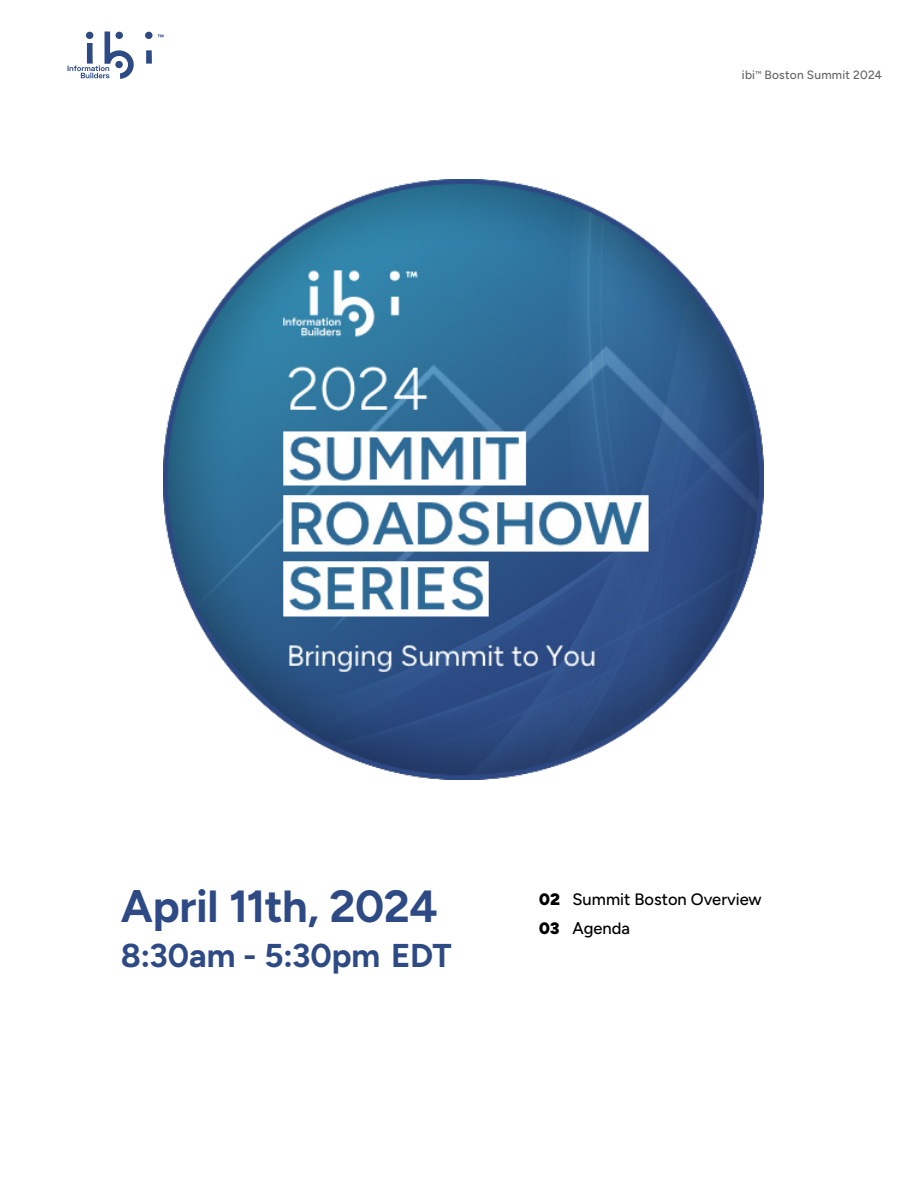
<style>
.page{position:relative;width:918px;height:1188px;background:#fff}
.page>*{position:absolute;margin:0;border:0;box-sizing:border-box;transform-origin:0 0}
.t1{font:700 45px "Figtree";letter-spacing:-.01em;color:#2e4a85}
.t2{font:700 33px "Figtree";color:#2e4a85}
.t3{font:500 16.5px/29.2px "Figtree";color:#000}
.t4{font:900 16.5px/29.2px "Figtree";color:#000}
.t5{font:500 12px "Figtree";letter-spacing:.02em;color:#666}
</style>
<div class="page">
<img style="left:164px;top:180px;width:600px;height:600px">
<svg style="left:68px;top:32px;width:66px;height:47px"></svg>
<svg style="left:146px;top:50px;width:6px;height:14px"></svg>
<div style="left:115px;top:61px;width:8px;height:7px;background:#2e4a85;border-radius:50%"></div>
<div style="left:86px;top:32px;width:7px;height:7px;background:#2e4a85;border-radius:50%"></div>
<div style="left:116px;top:32px;width:7px;height:7px;background:#2e4a85;border-radius:50%"></div>
<div style="left:145px;top:32px;width:8px;height:7px;background:#2e4a85;border-radius:50%"></div>
<svg style="left:158px;top:35px;width:6px;height:2px"></svg>
<p class="t5" style="left:742px;top:68px;width:142px">ibi<sup>™</sup> Boston Summit 2024</p>
<h1 class="t1" style="left:121px;top:879px;width:318px">April 11th, 2024</h1>
<h2 class="t2" style="left:121px;top:935px;width:332px">8:30am - 5:30pm EDT</h2>
<p class="t4" style="left:539px;top:884px;width:22px">02<br>03</p>
<p class="t3" style="left:573px;top:884px;width:191px">Summit Boston Overview<br>Agenda</p>
</div>
